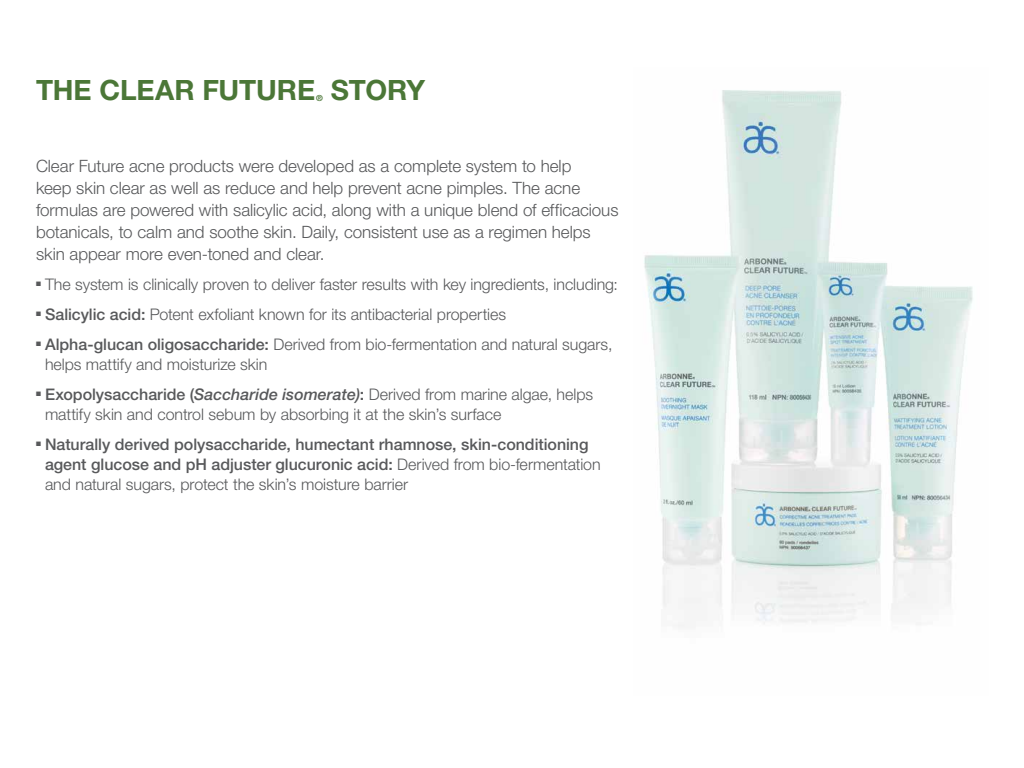
<style>
.page{position:relative;width:1024px;height:768px;background:#fff}
.page>*{position:absolute;margin:0;border:0;box-sizing:border-box;transform-origin:0 0}
.t1{font:700 28px "Helvetica Neue LT Pro";letter-spacing:-.005em;color:#4b7737}
.t2{font:300 17px/22px "Helvetica Neue LT Pro";letter-spacing:-.005em;color:#58595b}
.t3{font:300 16px/20px "Helvetica Neue LT Pro";letter-spacing:-.005em;color:#58595b}
.t4{font:500 16px/20px "Helvetica Neue LT Pro";color:#58595b}
.t5{font:700 8.4px "Helvetica Neue LT Pro";color:#4b7737}
.s1{font-weight:500}
.s2{font-weight:500;font-style:italic}
.s3{font-weight:300}
</style>
<div class="page">
<img style="left:644px;top:90px;width:329px;height:537px">
<h1 class="t1" style="left:36px;top:72px;width:281px">THE CLEAR FUTURE</h1>
<p class="t5" style="left:316px;top:93px;width:8px">®</p>
<h1 class="t1" style="left:331px;top:72px;width:96px">STORY</h1>
<p class="t2" style="left:36px;top:155px;width:584px">Clear Future acne products were developed as a complete system to help<br>keep skin clear as well as reduce and help prevent acne pimples. The acne formulas are powered with salicylic acid, along with a unique blend of efficacious botanicals, to calm and soothe skin. Daily, consistent use as a regimen helps skin appear more even-toned and clear.</p>
<p class="t3" style="left:36px;top:274px;width:584px">■ The system is clinically proven to deliver faster results with key ingredients, including:</p>
<p class="t3" style="left:36px;top:304px;width:472px">■ <span class="s1">Salicylic acid:</span> Potent exfoliant known for its antibacterial properties</p>
<p class="t3" style="left:45px;top:334px;width:569px;text-indent:-9px">■ <span class="s1">Alpha-glucan oligosaccharide:</span> Derived from bio-fermentation and natural sugars, helps mattify and moisturize skin</p>
<p class="t3" style="left:45px;top:384px;width:550px;text-indent:-9px">■ <span class="s1">Exopolysaccharide (</span><span class="s2">Saccharide isomerate)</span><span class="s1">:</span> Derived from marine algae, helps mattify skin and control sebum by absorbing it at the skin’s surface</p>
<p class="t4" style="left:45px;top:434px;width:557px;text-indent:-9px">■ Naturally derived polysaccharide, humectant rhamnose, skin-conditioning agent glucose and pH adjuster glucuronic acid: <span class="s3">Derived from bio-fermentation and natural sugars, protect the skin’s moisture barrier</span></p>
</div>
